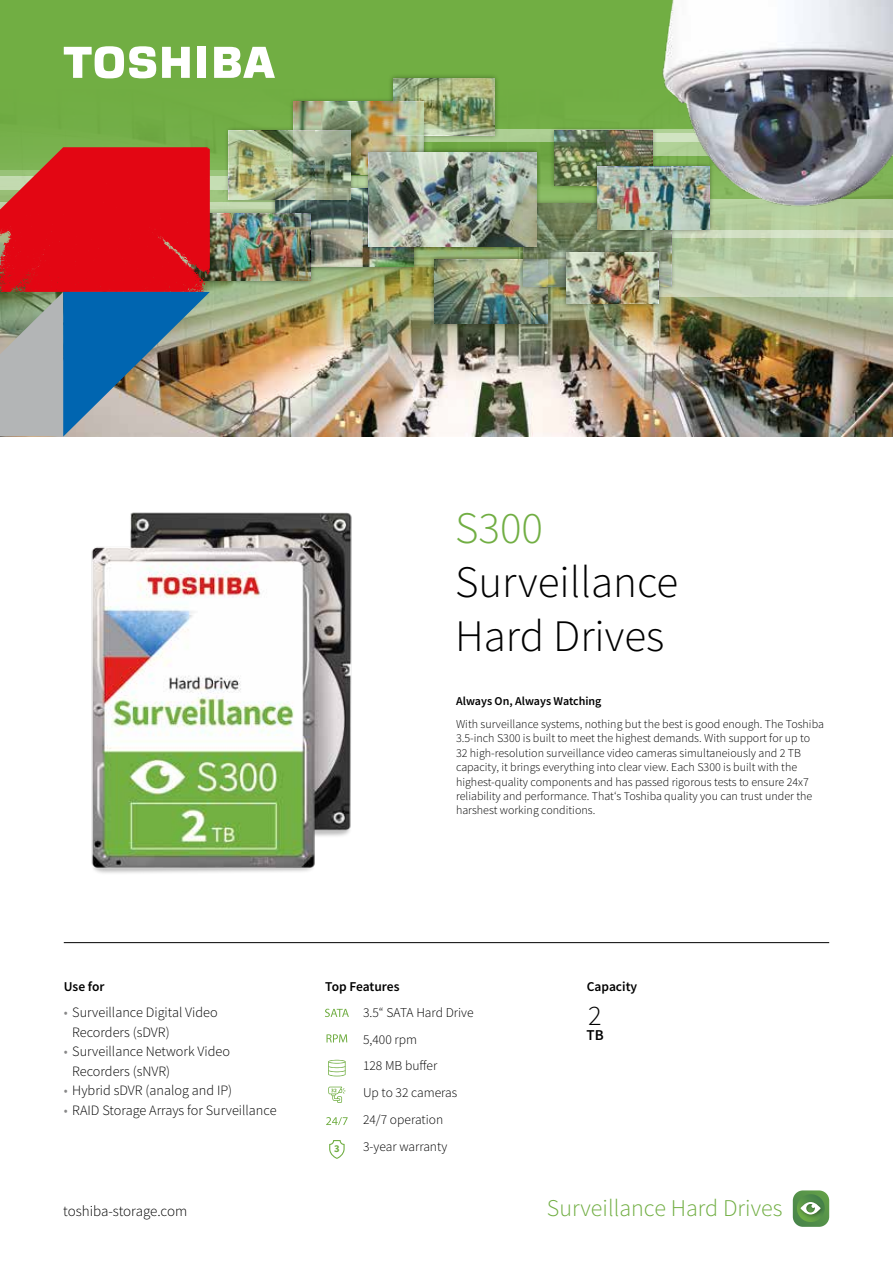
<style>
.page{position:relative;width:893px;height:1263px;background:#fff}
.page>*{position:absolute;margin:0;border:0;box-sizing:border-box;transform-origin:0 0}
.t1{font:300 45px/54px "Toshiba Sans";color:#000}
.t2{font:300 45px "Toshiba Sans";color:#71ae43}
.t3{font:300 28.2px "Toshiba Sans";color:#000}
.t4{font:300 24px "Toshiba Sans";color:#71ae43}
.t5{font:300 15px "Toshiba Sans";letter-spacing:-.005em;color:#000}
.t6{font:500 15px "Toshiba Sans";color:#000}
.t7{font:300 14.25px/19.5px "Toshiba Sans";color:#000}
.t8{font:300 13.5px/26.8px "Toshiba Sans";color:#000}
.t9{font:500 13.5px "Toshiba Sans";color:#000}
.t10{font:300 12px/14.4px "Toshiba Sans";color:#000}
.t11{font:500 12px "Toshiba Sans";color:#000}
.t12{font:700 10.5px "Toshiba Sans";color:#71ae43}
.s1{color:#888889}
</style>
<div class="page">
<div style="left:0;top:0;width:893px;height:437px;background:#71ae43"></div>
<img style="left:18px;top:70px;width:875px;height:367px">
<div style="left:396px;top:129px;width:497px;height:12px;background:#adce93"></div>
<svg style="left:210px;top:170px;width:61px;height:39px"></svg>
<div style="left:550px;top:126px;width:107px;height:65px;background:#000;opacity:.5"></div>
<svg style="left:555px;top:131px;width:51px;height:55px;background:#6d825a"></svg>
<div style="left:429px;top:255px;width:124px;height:73px;background:#000;opacity:.5"></div>
<img style="left:434px;top:260px;width:114px;height:63px">
<div style="left:388px;top:73px;width:112px;height:67px;background:#000;opacity:.5"></div>
<div style="left:271px;top:184px;width:148px;height:88px;background:#000;opacity:.5"></div>
<div style="left:289px;top:97px;width:139px;height:83px;background:#000;opacity:.5"></div>
<svg style="left:793px;top:1190px;width:36px;height:37px"></svg>
<img style="left:393px;top:78px;width:102px;height:57px">
<img style="left:276px;top:189px;width:138px;height:78px">
<img style="left:294px;top:102px;width:129px;height:73px">
<div style="left:186px;top:209px;width:129px;height:77px;background:#000;opacity:.5"></div>
<img style="left:210px;top:214px;width:100px;height:67px">
<div style="left:224px;top:126px;width:131px;height:79px;background:#000;opacity:.5"></div>
<img style="left:229px;top:131px;width:121px;height:68px">
<div style="left:518px;top:198px;width:159px;height:94px;background:#000;opacity:.5"></div>
<div style="left:593px;top:162px;width:122px;height:73px;background:#000;opacity:.5"></div>
<svg style="left:523px;top:204px;width:83px;height:83px;background:#7d8d6c"></svg>
<svg style="left:598px;top:167px;width:8px;height:63px"></svg>
<div style="left:561px;top:247px;width:102px;height:62px;background:#000;opacity:.5"></div>
<svg style="left:567px;top:253px;width:39px;height:51px;background:#a6ae99"></svg>
<div style="left:364px;top:148px;width:177px;height:104px;background:#000;opacity:.5"></div>
<img style="left:369px;top:153px;width:167px;height:94px">
<svg style="left:0;top:147px;width:210px;height:290px;background:#a6545d"></svg>
<hr style="left:64px;top:942px;width:765px;height:1px;background:#000">
<div style="left:197px;top:47px;width:9px;height:31px;background:#fff"></div>
<svg style="left:162px;top:47px;width:28px;height:31px"></svg>
<svg style="left:214px;top:47px;width:61px;height:31px"></svg>
<svg style="left:64px;top:46px;width:92px;height:33px"></svg>
<svg style="left:325px;top:1009px;width:24px;height:8px"></svg>
<svg style="left:329px;top:1140px;width:16px;height:19px"></svg>
<svg style="left:326px;top:1034px;width:21px;height:8px"></svg>
<hr style="left:329px;top:1060px;width:16px;height:3px;background:#71ae43;border-radius:50%">
<svg style="left:328px;top:1062px;width:18px;height:14px"></svg>
<svg style="left:326px;top:1117px;width:22px;height:8px"></svg>
<svg style="left:328px;top:1086px;width:18px;height:17px"></svg>
<img style="left:91px;top:512px;width:261px;height:361px">
<img style="left:606px;top:0;width:287px;height:398px">
<h1 class="t2" style="left:455px;top:500px;width:90px">S300</h1>
<h1 class="t1" style="left:455px;top:555px;width:225px">Surveillance<br>Hard Drives</h1>
<p class="t11" style="left:456px;top:693px;width:147px">Always On, Always Watching</p>
<p class="t10" style="left:456px;top:717px;width:369px">With surveillance systems, nothing but the best is good enough. The Toshiba 3.5-inch S300 is built to meet the highest demands. With support for up to 32 high-resolution surveillance video cameras simultaneiously and 2 TB capacity, it brings everything into clear view. Each S300 is built with the highest-quality components and has passed rigorous tests to ensure 24x7 reliability and performance. That‘s Toshiba quality you can trust under the harshest working conditions.</p>
<p class="t9" style="left:64px;top:978px;width:42px">Use for</p>
<p class="t9" style="left:325px;top:978px;width:76px">Top Features</p>
<p class="t9" style="left:587px;top:978px;width:52px">Capacity</p>
<h2 class="t3" style="left:588px;top:999px;width:15px">2</h2>
<p class="t6" style="left:586px;top:1025px;width:19px">TB</p>
<p class="t8" style="left:363px;top:999px;width:112px">3.5“ SATA Hard Drive<br>5,400 rpm<br>128 MB buffer<br>Up to 32 cameras<br>24/7 operation</p>
<p class="t7" style="left:72px;top:1003px;width:147px;text-indent:-9px"><span class="s1">•</span> Surveillance Digital Video<br>Recorders (sDVR)</p>
<p class="t7" style="left:72px;top:1042px;width:159px;text-indent:-9px"><span class="s1">•</span> Surveillance Network Video<br>Recorders (sNVR)</p>
<p class="t7" style="left:64px;top:1081px;width:170px"><span class="s1">•</span> Hybrid sDVR (analog and IP)</p>
<p class="t7" style="left:64px;top:1100px;width:214px"><span class="s1">•</span> RAID Storage Arrays for Surveillance</p>
<p class="t12" style="left:334px;top:1142px;width:7px">3</p>
<p class="t8" style="left:363px;top:1133px;width:86px">3-year warranty</p>
<p class="t5" style="left:63px;top:1202px;width:126px">toshiba-storage.com</p>
<h3 class="t4" style="left:547px;top:1193px;width:237px">Surveillance Hard Drives</h3>
</div>
